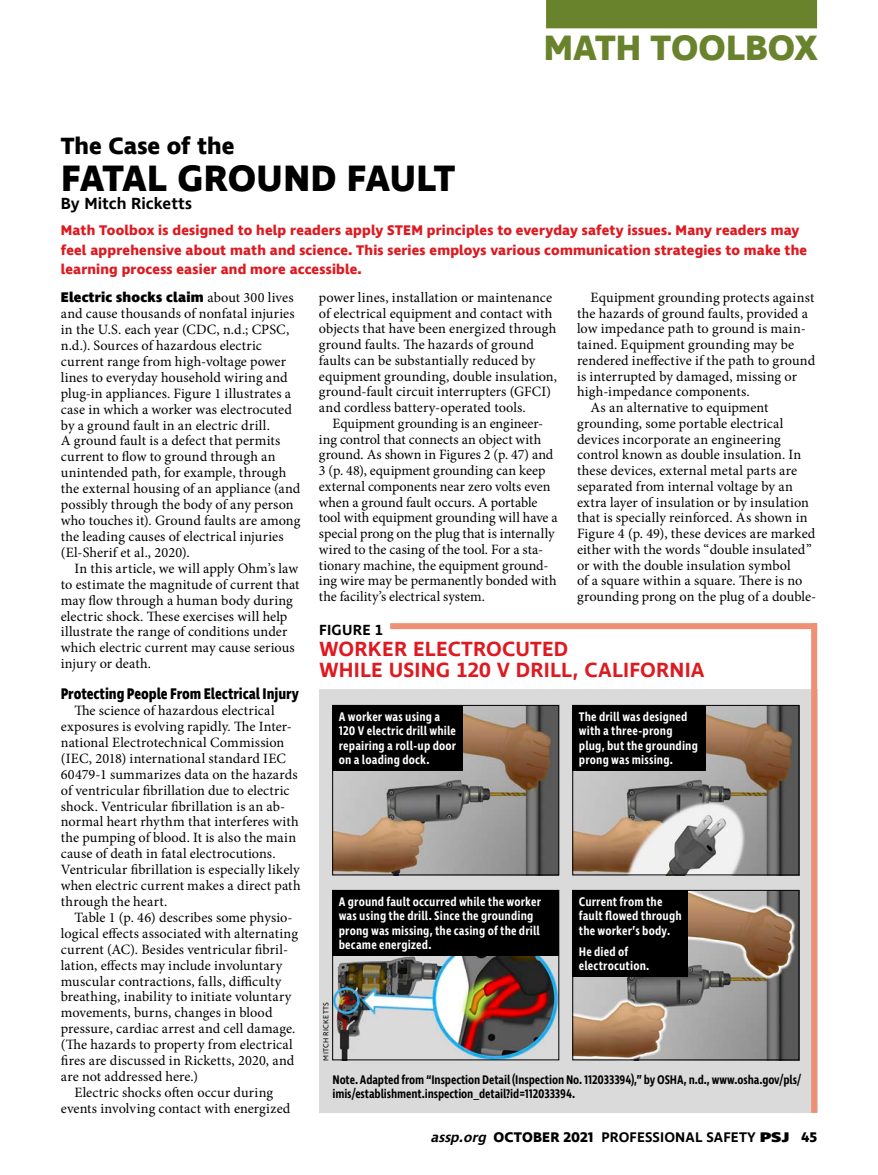
<style>
.page{position:relative;width:878px;height:1175px;background:#fff}
.page>*{position:absolute;margin:0;border:0;box-sizing:border-box;transform-origin:0 0}
.t1{font:700 37.5px "Ingra";letter-spacing:-.005em;color:#000}
.t2{font:700 36px "Ingra";color:#69822c}
.t3{font:700 24px "Ingra";letter-spacing:.005em;color:#000}
.t4{font:600 21px/21px "Ingra";letter-spacing:.01em;color:#de1a21}
.t5{font:600 16.5px "Ingra";letter-spacing:.005em;color:#000}
.t6{font:700 15.75px "Ingra Cd";letter-spacing:-.005em;color:#000}
.t7{font:600 15px "Ingra";letter-spacing:.015em;color:#000}
.t8{font:14.25px/15.9px "Minion Pro";letter-spacing:.005em;color:#000}
.t9{font:700 14.25px/19.5px "Ingra";letter-spacing:.01em;color:#de1a21}
.t10{font:600 14.25px "Ingra";letter-spacing:.01em;color:#000}
.t11{font:800 14.25px "Ingra";letter-spacing:.015em;color:#000}
.t12{font:600 12.75px/14.2px "Ingra Cd";letter-spacing:.01em;color:#fff}
.t13{font:600 12.75px/14.2px "Ingra Cd";letter-spacing:-.01em;color:#000}
.t14{font:7.5px "Ingra";letter-spacing:.035em;color:#000}
.s1{font-family:"Minion Pro";font-weight:400}
.s2{font-style:italic}
.s3{font-weight:700}
.s4{font-weight:800}
</style>
<div class="page">
<div style="left:546px;top:0;width:271px;height:28px;background:#69822c"></div>
<div style="left:319px;top:689px;width:498px;height:423px;background:#dbdadb"></div>
<div style="left:390px;top:623px;width:427px;height:6px;background:#ed9074"></div>
<div style="left:811px;top:623px;width:6px;height:489px;background:#ed9074"></div>
<img style="left:574px;top:707px;width:223px;height:166px">
<div style="left:572px;top:705px;width:227px;height:170px;border:1px solid #000"></div>
<div style="left:572px;top:705px;width:134px;height:65px;background:#000"></div>
<img style="left:334px;top:955px;width:223px;height:103px">
<div style="left:332px;top:890px;width:227px;height:65px;background:#000"></div>
<img style="left:334px;top:707px;width:223px;height:166px">
<div style="left:332px;top:705px;width:227px;height:170px;border:1px solid #000"></div>
<div style="left:332px;top:705px;width:131px;height:65px;background:#000"></div>
<img style="left:574px;top:892px;width:223px;height:166px">
<div style="left:572px;top:890px;width:227px;height:170px;border:1px solid #000"></div>
<div style="left:572px;top:890px;width:116px;height:86px;background:#000"></div>
<h2 class="t2" style="left:544px;top:25px;width:276px">MATH TOOLBOX</h2>
<h3 class="t3" style="left:61px;top:130px;width:175px">The Case of the</h3>
<h1 class="t1" style="left:61px;top:155px;width:395px">FATAL GROUND FAULT</h1>
<p class="t5" style="left:61px;top:193px;width:133px">By Mitch Ricketts</p>
<p class="t9" style="left:61px;top:221px;width:747px">Math Toolbox is designed to help readers apply STEM principles to everyday safety issues. Many readers may feel apprehensive about math and science. This series employs various communication strategies to make the learning process easier and more accessible.</p>
<p class="t11" style="left:61px;top:288px;width:234px">Electric shocks claim <span class="s1">about 300 lives</span></p>
<p class="t8" style="left:61px;top:306px;width:241px">and cause thousands of nonfatal injuries in the U.S. each year (CDC, n.d.; CPSC, n.d.). Sources of hazardous electric current range from high-voltage power lines to everyday household wiring and plug-in appliances. Figure 1 illustrates a case in which a worker was electrocuted by a ground fault in an electric drill.<br>A ground fault is a defect that permits current to flow to ground through an unintended path, for example, through the external housing of an appliance (and possibly through the body of any person who touches it). Ground faults are among the leading causes of electrical injuries (El-Sherif et al., 2020).</p>
<p class="t8" style="left:61px;top:560px;width:240px;text-indent:13px">In this article, we will apply Ohm’s law to estimate the magnitude of current that may flow through a human body during electric shock. These exercises will help illustrate the range of conditions under which electric current may cause serious injury or death.</p>
<p class="t6" style="left:61px;top:684px;width:240px">Protecting People From Electrical Injury</p>
<p class="t8" style="left:61px;top:702px;width:241px;text-indent:13px">The science of hazardous electrical exposures is evolving rapidly. The Inter&shy;national Electrotechnical Commission (IEC, 2018) international standard IEC 60479-1 summarizes data on the hazards of ventricular fibrillation due to electric shock. Ventricular fibrillation is an ab&shy;normal heart rhythm that interferes with the pumping of blood. It is also the main cause of death in fatal electrocutions.<br>Ventricular fibrillation is especially likely when electric current makes a direct path through the heart.</p>
<p class="t8" style="left:74px;top:909px;width:220px">Table 1 (p. 46) describes some physio-</p>
<p class="t8" style="left:61px;top:925px;width:239px">logical effects associated with alternating</p>
<p class="t8" style="left:61px;top:941px;width:229px">current (AC). Besides ventricular fibril-</p>
<p class="t8" style="left:61px;top:957px;width:223px">lation, effects may include involuntary</p>
<p class="t8" style="left:61px;top:973px;width:222px">muscular contractions, falls, difficulty</p>
<p class="t8" style="left:61px;top:989px;width:232px">breathing, inability to initiate voluntary</p>
<p class="t8" style="left:61px;top:1005px;width:213px">movements, burns, changes in blood</p>
<p class="t8" style="left:61px;top:1020px;width:236px">pressure, cardiac arrest and cell damage.</p>
<p class="t8" style="left:61px;top:1036px;width:233px">(The hazards to property from electrical</p>
<p class="t8" style="left:61px;top:1052px;width:235px">fires are discussed in Ricketts, 2020, and</p>
<p class="t8" style="left:61px;top:1068px;width:139px">are not addressed here.)</p>
<p class="t8" style="left:74px;top:1084px;width:200px">Electric shocks often occur during</p>
<p class="t8" style="left:61px;top:1100px;width:231px">events involving contact with energized</p>
<p class="t8" style="left:590px;top:289px;width:225px">Equipment grounding protects against</p>
<p class="t8" style="left:577px;top:305px;width:232px">the hazards of ground faults, provided a</p>
<p class="t8" style="left:577px;top:321px;width:230px">low impedance path to ground is main-</p>
<p class="t8" style="left:577px;top:337px;width:218px">tained. Equipment grounding may be</p>
<p class="t8" style="left:577px;top:352px;width:240px">rendered ineffective if the path to ground</p>
<p class="t8" style="left:577px;top:368px;width:221px">is interrupted by damaged, missing or</p>
<p class="t8" style="left:577px;top:384px;width:174px">high-impedance components.</p>
<p class="t8" style="left:590px;top:399px;width:179px">As an alternative to equipment</p>
<p class="t8" style="left:577px;top:415px;width:208px">grounding, some portable electrical</p>
<p class="t8" style="left:577px;top:431px;width:205px">devices incorporate an engineering</p>
<p class="t8" style="left:577px;top:447px;width:226px">control known as double insulation. In</p>
<p class="t8" style="left:577px;top:462px;width:222px">these devices, external metal parts are</p>
<p class="t8" style="left:577px;top:478px;width:217px">separated from internal voltage by an</p>
<p class="t8" style="left:577px;top:494px;width:233px">extra layer of insulation or by insulation</p>
<p class="t8" style="left:577px;top:510px;width:232px">that is specially reinforced. As shown in</p>
<p class="t8" style="left:577px;top:525px;width:240px">Figure 4 (p. 49), these devices are marked</p>
<p class="t8" style="left:577px;top:541px;width:236px">either with the words “double insulated”</p>
<p class="t8" style="left:577px;top:557px;width:215px">or with the double insulation symbol</p>
<p class="t8" style="left:577px;top:573px;width:227px">of a square within a square. There is no</p>
<p class="t8" style="left:577px;top:588px;width:241px">grounding prong on the plug of a double-</p>
<p class="t8" style="left:319px;top:289px;width:240px">power lines, installation or maintenance of electrical equipment and contact with objects that have been energized through ground faults. The hazards of ground faults can be substantially reduced by equipment grounding, double insulation, ground-fault circuit interrupters (GFCI) and cordless battery-operated tools.</p>
<p class="t8" style="left:319px;top:415px;width:240px;text-indent:14px">Equipment grounding is an engineer&shy;ing control that connects an object with ground. As shown in Figures 2 (p. 47) and 3 (p. 48), equipment grounding can keep external components near zero volts even when a ground fault occurs. A portable tool with equipment grounding will have a special prong on the plug that is internally wired to the casing of the tool. For a sta&shy;tionary machine, the equipment ground&shy;ing wire may be permanently bonded with the facility’s electrical system.</p>
<p class="t7" style="left:319px;top:620px;width:66px">FIGURE 1</p>
<h3 class="t4" style="left:319px;top:639px;width:387px">WORKER ELECTROCUTED<br>WHILE USING 120 V DRILL, CALIFORNIA</h3>
<p class="t12" style="left:339px;top:710px;width:119px">A worker was using a<br>120 V electric drill while repairing a roll-up door on a loading dock.</p>
<p class="t12" style="left:579px;top:710px;width:121px">The drill was designed with a three-prong plug, but the grounding prong was missing.</p>
<p class="t12" style="left:339px;top:895px;width:204px">A ground fault occurred while the worker was using the drill. Since the grounding prong was missing, the casing of the drill became energized.</p>
<p class="t12" style="left:579px;top:895px;width:104px">Current from the fault flowed through the worker’s body.</p>
<p class="t12" style="left:579px;top:945px;width:72px">He died of electrocution.</p>
<p class="t14" style="left:321px;top:1060px;width:60px;rotate:-90deg">MITCH RICKETTS</p>
<p class="t13" style="left:332px;top:1073px;width:470px">Note. Adapted from “Inspection Detail (Inspection No. 112033394),” by OSHA, n.d., www.osha.gov/pls/ imis/establishment.inspection_detail?id=112033394.</p>
<p class="t10" style="left:430px;top:1128px;width:388px"><span class="s2">assp.org</span> <span class="s3">OCTOBER 2021</span> PROFESSIONAL SAFETY <span class="s4">PSJ</span> <span class="s3">45</span></p>
</div>
